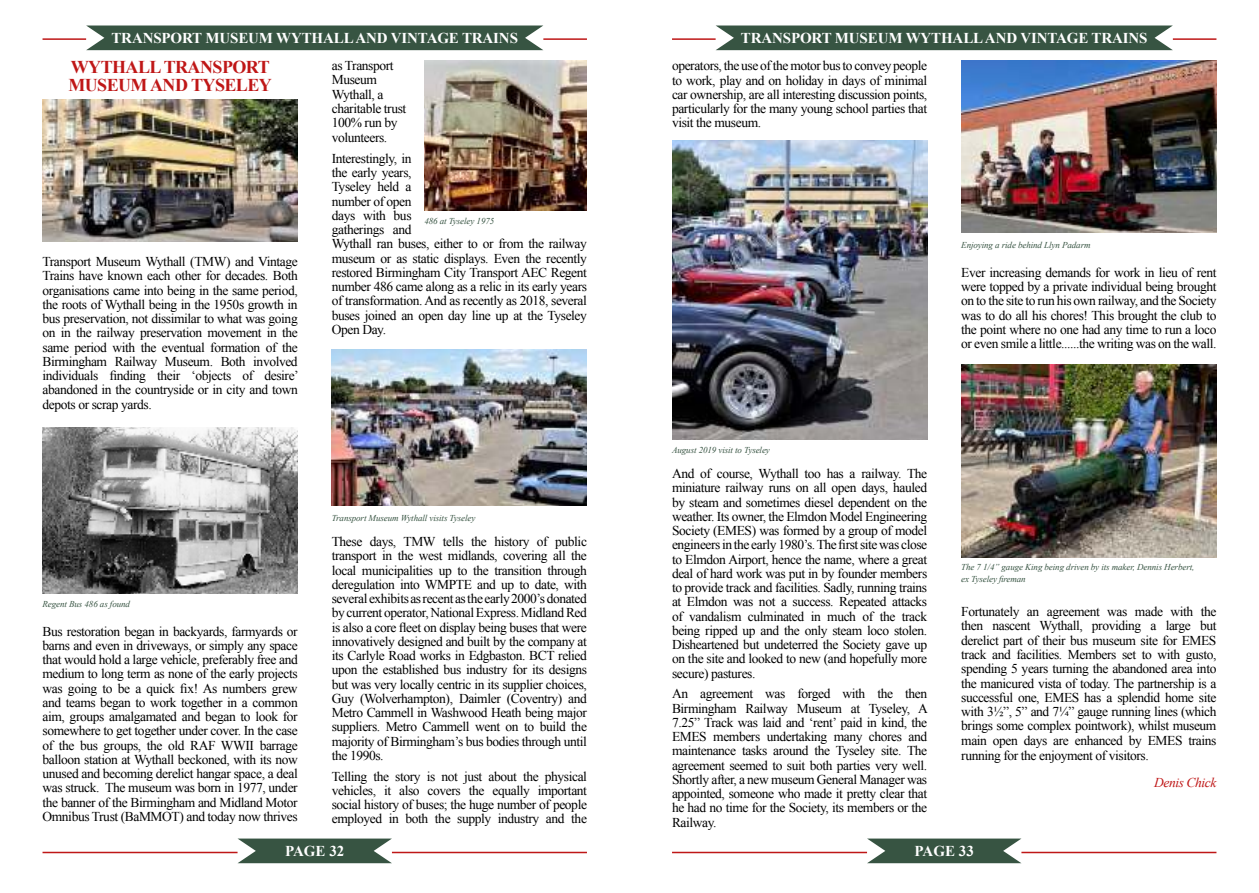
<style>
.page{position:relative;width:1259px;height:893px;background:#fff}
.page>*{position:absolute;margin:0;border:0;box-sizing:border-box;transform-origin:0 0}
.t1{font:700 18px/18px "Times New Roman";letter-spacing:-.03em;color:#bf1717}
.t2{font:700 15px "Times New Roman";letter-spacing:-.01em;color:#fff}
.t3{font:13.5px/14.2px "Times New Roman";letter-spacing:-.03em;color:#000;text-align:justify}
.t4{font:italic 13.5px "Times New Roman";letter-spacing:-.03em;color:#bf1717}
.t5{font:italic 9px/12px "Times New Roman";letter-spacing:-.01em;color:#375442}
</style>
<div class="page">
<div style="left:86px;top:26px;width:457px;height:24px;background:#375442"></div>
<hr style="left:43px;top:38px;width:43px;height:2px;background:#bf1717">
<hr style="left:543px;top:38px;width:44px;height:2px;background:#bf1717">
<svg style="left:237px;top:838px;width:155px;height:25px;background:#536c5c"></svg>
<hr style="left:43px;top:852px;width:194px;height:1px;background:#bf1717">
<hr style="left:392px;top:852px;width:195px;height:1px;background:#bf1717">
<div style="left:715px;top:26px;width:457px;height:24px;background:#375442"></div>
<hr style="left:672px;top:38px;width:43px;height:2px;background:#bf1717">
<hr style="left:1172px;top:38px;width:44px;height:2px;background:#bf1717">
<svg style="left:867px;top:838px;width:154px;height:25px;background:#526b5b"></svg>
<hr style="left:672px;top:852px;width:195px;height:1px;background:#bf1717">
<hr style="left:1021px;top:852px;width:195px;height:1px;background:#bf1717">
<img style="left:43px;top:100px;width:255px;height:141px">
<img style="left:43px;top:428px;width:255px;height:166px">
<img style="left:424px;top:61px;width:163px;height:150px">
<img style="left:332px;top:350px;width:255px;height:156px">
<img style="left:672px;top:140px;width:255px;height:299px">
<img style="left:961px;top:61px;width:255px;height:171px">
<img style="left:961px;top:365px;width:255px;height:193px">
<p class="t2" style="left:111px;top:33px;width:408px">TRANSPORT MUSEUM WYTHALL AND VINTAGE TRAINS</p>
<h1 class="t1" style="left:68px;top:60px;width:205px">WYTHALL TRANSPORT<br>MUSEUM AND TYSELEY</h1>
<p class="t3" style="left:43px;top:256px;width:258px">Transport Museum Wythall (TMW) and Vintage Trains have known each other for decades. Both organisations came into being in the same period, the roots of Wythall being in the 1950s growth in bus preservation, not dissimilar to what was going on in the railway preservation movement in the same period with the eventual formation of the Birmingham Railway Museum. Both involved individuals finding their ‘objects of desire’ abandoned in the countryside or in city and town depots or scrap yards.</p>
<p class="t3" style="left:332px;top:60px;width:76px;text-align:left">as Transport<br>Museum<br>Wythall, a charitable trust<br>100% run by volunteers.</p>
<p class="t3" style="left:332px;top:152px;width:257px;text-align:left">Interestingly, in<br>the early years,<br>Tyseley held a<br>number of open<br>days with bus<br>gatherings and<br>Wythall ran buses, either to or from the railway museum or as static displays. Even the recently restored Birmingham City Transport AEC Regent number 486 came along as a relic in its early years of transformation. And as recently as 2018, several buses joined an open day line up at the Tyseley<br>Open Day.</p>
<p class="t5" style="left:424px;top:216px;width:71px">486 at Tyseley 1975</p>
<p class="t5" style="left:43px;top:599px;width:89px">Regent Bus 486 as found</p>
<p class="t3" style="left:43px;top:625px;width:257px">Bus restoration began in backyards, farmyards or barns and even in driveways, or simply any space that would hold a large vehicle, preferably free and medium to long term as none of the early projects was going to be a quick fix! As numbers grew and teams began to work together in a common aim, groups amalgamated and began to look for somewhere to get together under cover. In the case of the bus groups, the old RAF WWII barrage balloon station at Wythall beckoned, with its now unused and becoming derelict hangar space, a deal was struck. The museum was born in 1977, under the banner of the Birmingham and Midland Motor Omnibus Trust (BaMMOT) and today now thrives</p>
<p class="t5" style="left:332px;top:512px;width:145px">Transport Museum Wythall visits Tyseley</p>
<p class="t3" style="left:332px;top:536px;width:257px">These days, TMW tells the history of public transport in the west midlands, covering all the local municipalities up to the transition through deregulation into WMPTE and up to date, with several exhibits as recent as the early 2000’s donated by current operator, National Express. Midland Red is also a core fleet on display being buses that were innovatively designed and built by the company at its Carlyle Road works in Edgbaston. BCT relied upon the established bus industry for its designs but was very locally centric in its supplier choices, Guy (Wolverhampton), Daimler (Coventry) and Metro Cammell in Washwood Heath being major suppliers. Metro Cammell went on to build the majority of Birmingham’s bus bodies through until the 1990s.</p>
<p class="t3" style="left:332px;top:770px;width:257px">Telling the story is not just about the physical vehicles, it also covers the equally important social history of buses; the huge number of people employed in both the supply industry and the</p>
<p class="t2" style="left:285px;top:846px;width:61px">PAGE 32</p>
<p class="t2" style="left:741px;top:33px;width:408px">TRANSPORT MUSEUM WYTHALL AND VINTAGE TRAINS</p>
<p class="t3" style="left:672px;top:60px;width:257px">operators, the use of the motor bus to convey people to work, play and on holiday in days of minimal car ownership, are all interesting discussion points, particularly for the many young school parties that visit the museum.</p>
<p class="t5" style="left:961px;top:240px;width:131px">Enjoying a ride behind Llyn Padarm</p>
<p class="t3" style="left:961px;top:266px;width:257px">Ever increasing demands for work in lieu of rent were topped by a private individual being brought on to the site to run his own railway, and the Society was to do all his chores! This brought the club to the point where no one had any time to run a loco or even smile a little......the writing was on the wall.</p>
<p class="t5" style="left:672px;top:445px;width:99px">August 2019 visit to Tyseley</p>
<p class="t3" style="left:672px;top:468px;width:257px">And of course, Wythall too has a railway. The miniature railway runs on all open days, hauled by steam and sometimes diesel dependent on the weather. Its owner, the Elmdon Model Engineering Society (EMES) was formed by a group of model engineers in the early 1980’s. The first site was close to Elmdon Airport, hence the name, where a great deal of hard work was put in by founder members to provide track and facilities. Sadly, running trains at Elmdon was not a success. Repeated attacks of vandalism culminated in much of the track being ripped up and the only steam loco stolen.<br>Disheartened but undeterred the Society gave up on the site and looked to new (and hopefully more secure) pastures.</p>
<p class="t3" style="left:672px;top:688px;width:257px">An agreement was forged with the then Birmingham Railway Museum at Tyseley, A 7.25” Track was laid and ‘rent’ paid in kind, the EMES members undertaking many chores and maintenance tasks around the Tyseley site. The agreement seemed to suit both parties very well.<br>Shortly after, a new museum General Manager was appointed, someone who made it pretty clear that he had no time for the Society, its members or the Railway.</p>
<p class="t5" style="left:961px;top:561px;width:235px">The 7 1/4” gauge King being driven by its maker, Dennis Herbert, ex Tyseley fireman</p>
<p class="t3" style="left:961px;top:606px;width:257px">Fortunately an agreement was made with the then nascent Wythall, providing a large but derelict part of their bus museum site for EMES track and facilities. Members set to with gusto, spending 5 years turning the abandoned area into the manicured vista of today. The partnership is a successful one, EMES has a splendid home site with 3½”, 5” and 7¼” gauge running lines (which brings some complex pointwork), whilst museum main open days are enhanced by EMES trains running for the enjoyment of visitors.</p>
<p class="t4" style="left:1154px;top:778px;width:64px">Denis Chick</p>
<p class="t2" style="left:914px;top:846px;width:61px">PAGE 33</p>
</div>
